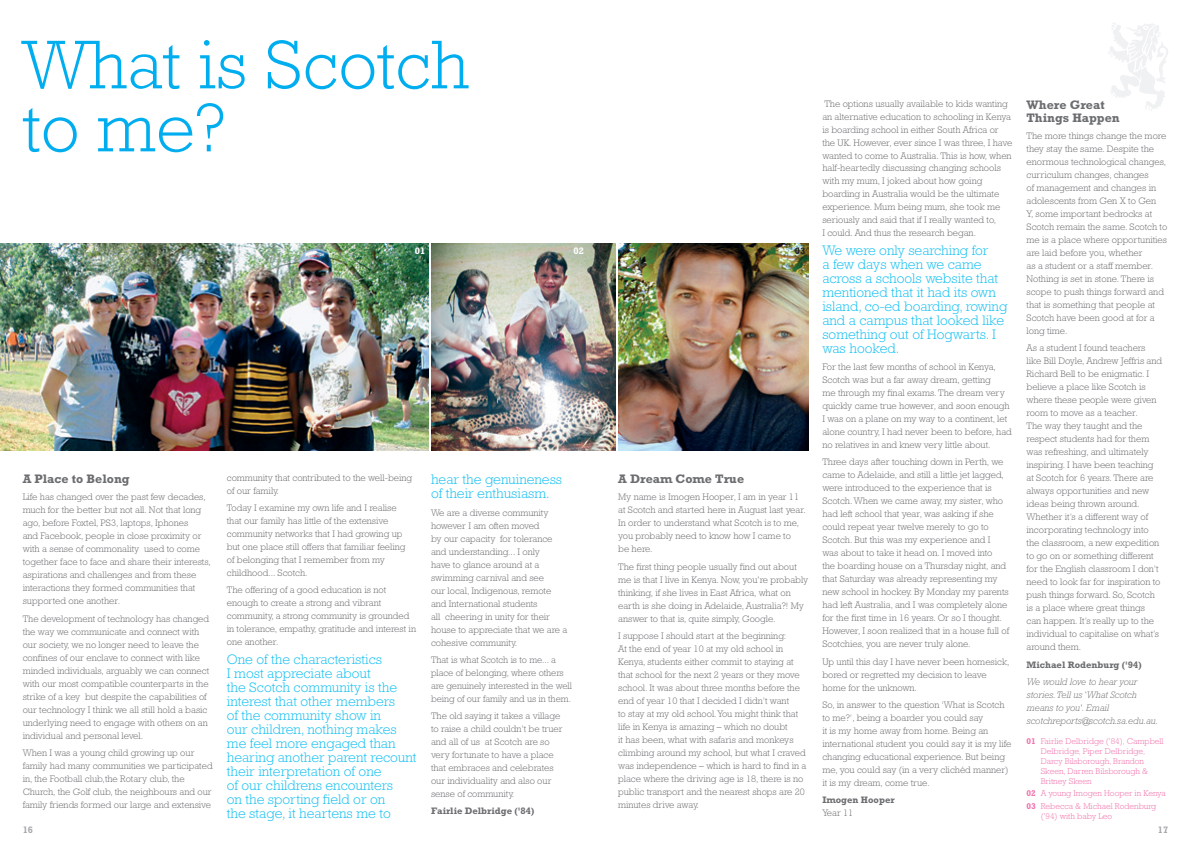
<style>
.page{position:relative;width:1191px;height:842px;background:#fff}
.page>*{position:absolute;margin:0;border:0;box-sizing:border-box;transform-origin:0 0}
.t1{font:300 70px/63px "Rockwell";color:#00aeef}
.t2{font:300 14px/14px "Rockwell";color:#15c0f2}
.t3{font:700 12.5px/13px "Rockwell";color:#6c6d70}
.t4{font:300 9.5px/13px "Rockwell";color:#6c6d70}
.t5{font:italic 300 9.5px/13px "Rockwell";color:#6c6d70}
.t6{font:700 9.5px "Rockwell";color:#6c6d70}
.t7{font:700 9.5px "Rockwell";color:#a8a9ad}
.t8{font:700 9.5px "Rockwell";color:#fff}
.t9{font:700 9.5px "Rockwell";color:#231f20}
.t10{font:300 8.5px/10px "Rockwell";color:#f171ab}
.s1{font-weight:700}
</style>
<div class="page">
<svg style="left:1108px;top:23px;width:60px;height:88px"></svg>
<img style="left:0;top:244px;width:428px;height:207px">
<img style="left:431px;top:244px;width:184px;height:207px">
<img style="left:618px;top:244px;width:190px;height:207px">
<h1 class="t1" style="left:23px;top:33px;width:448px">What is Scotch to me?</h1>
<p class="t8" style="left:415px;top:245px;width:12px">01</p>
<p class="t8" style="left:573px;top:245px;width:12px">02</p>
<p class="t9" style="left:795px;top:245px;width:12px">03</p>
<h3 class="t3" style="left:23px;top:472px;width:108px">A Place to Belong</h3>
<p class="t4" style="left:23px;top:491px;width:190px">Life has changed over the past few decades, much for the better but not all. Not that long ago, before Foxtel, PS3, laptops, Iphones<br>and Facebook, people in close proximity or with a sense of commonality used to come together face to face and share their interests, aspirations and challenges and from these interactions they formed communities that supported one another.</p>
<p class="t4" style="left:23px;top:612px;width:188px">The development of technology has changed the way we communicate and connect with our society, we no longer need to leave the confines of our enclave to connect with like minded individuals, arguably we can connect with our most compatible counterparts in the strike of a key but despite the capabilities of our technology I think we all still hold a basic underlying need to engage with others on an individual and personal level.</p>
<p class="t4" style="left:23px;top:746px;width:191px">When I was a young child growing up our family had many communities we participated in, the Football club,the Rotary club, the Church, the Golf club, the neighbours and our family friends formed our large and extensive</p>
<p class="t4" style="left:227px;top:471px;width:187px">community that contributed to the well-being of our family.</p>
<p class="t4" style="left:227px;top:501px;width:180px">Today I examine my own life and I realise that our family has little of the extensive community networks that I had growing up but one place still offers that familiar feeling of belonging that I remember from my childhood... Scotch.</p>
<p class="t4" style="left:227px;top:583px;width:191px">The offering of a good education is not enough to create a strong and vibrant community, a strong community is grounded in tolerance, empathy, gratitude and interest in one another.</p>
<p class="t2" style="left:227px;top:652px;width:191px">One of the characteristics<br>I most appreciate about<br>the Scotch community is the interest that other members<br>of the community show in<br>our children, nothing makes me feel more engaged than hearing another parent recount their interpretation of one<br>of our childrens encounters<br>on the sporting field or on<br>the stage, it heartens me to</p>
<h2 class="t2" style="left:431px;top:472px;width:133px">hear the genuineness of their enthusiasm.</h2>
<p class="t4" style="left:431px;top:506px;width:138px">We are a diverse community however I am often moved<br>by our capacity for tolerance and understanding... I only<br>have to glance around at a swimming carnival and see<br>our local, Indigenous, remote and International students<br>all cheering in unity for their house to appreciate that we are a cohesive community.</p>
<p class="t4" style="left:431px;top:653px;width:142px">That is what Scotch is to me... a place of belonging, where others are genuinely interested in the well being of our family and us in them.</p>
<p class="t4" style="left:431px;top:709px;width:133px">The old saying it takes a village to raise a child couldn’t be truer and all of us at Scotch are so very fortunate to have a place that embraces and celebrates our individuality and also our sense of community.</p>
<p class="t6" style="left:431px;top:805px;width:105px">Fairlie Delbridge ('84)</p>
<h3 class="t3" style="left:618px;top:472px;width:128px">A Dream Come True</h3>
<p class="t4" style="left:618px;top:491px;width:189px">My name is Imogen Hooper, I am in year 11 at Scotch and started here in August last year.<br>In order to understand what Scotch is to me, you probably need to know how I came to<br>be here.</p>
<p class="t4" style="left:618px;top:560px;width:191px">The first thing people usually find out about me is that I live in Kenya. Now, you're probably thinking, if she lives in East Africa, what on earth is she doing in Adelaide, Australia?! My answer to that is, quite simply, Google.</p>
<p class="t4" style="left:618px;top:629px;width:190px">I suppose I should start at the beginning:<br>At the end of year 10 at my old school in Kenya, students either commit to staying at that school for the next 2 years or they move school. It was about three months before the end of year 10 that I decided I didn’t want<br>to stay at my old school. You might think that life in Kenya is amazing – which no doubt<br>it has been, what with safaris and monkeys climbing around my school, but what I craved was independence – which is hard to find in a place where the driving age is 18, there is no public transport and the nearest shops are 20 minutes drive away.</p>
<p class="t4" style="left:822px;top:97px;width:191px">The options usually available to kids wanting an alternative education to schooling in Kenya is boarding school in either South Africa or the UK. However, ever since I was three, I have wanted to come to Australia. This is how, when half-heartedly discussing changing schools with my mum, I joked about how going boarding in Australia would be the ultimate experience. Mum being mum, she took me seriously and said that if I really wanted to,<br>I could. And thus the research began.</p>
<h2 class="t2" style="left:822px;top:243px;width:186px">We were only searching for<br>a few days when we came across a schools website that mentioned that it had its own island, co-ed boarding, rowing and a campus that looked like something out of Hogwarts. I was hooked.</h2>
<p class="t4" style="left:822px;top:360px;width:191px">For the last few months of school in Kenya, Scotch was but a far away dream, getting<br>me through my final exams. The dream very quickly came true however, and soon enough I was on a plane on my way to a continent, let alone country, I had never been to before, had no relatives in and knew very little about.</p>
<p class="t4" style="left:822px;top:456px;width:188px">Three days after touching down in Perth, we came to Adelaide, and still a little jet lagged, were introduced to the experience that is Scotch. When we came away, my sister, who had left school that year, was asking if she could repeat year twelve merely to go to Scotch. But this was my experience and I<br>was about to take it head on. I moved into<br>the boarding house on a Thursday night, and that Saturday was already representing my new school in hockey. By Monday my parents had left Australia, and I was completely alone for the first time in 16 years. Or so I thought.<br>However, I soon realized that in a house full of Scotchies, you are never truly alone.</p>
<p class="t4" style="left:822px;top:655px;width:188px">Up until this day I have never been homesick, bored or regretted my decision to leave home for the unknown.</p>
<p class="t4" style="left:822px;top:698px;width:191px">So, in answer to the question ‘What is Scotch to me?’, being a boarder you could say<br>it is my home away from home. Being an international student you could say it is my life changing educational experience. But being me, you could say (in a very clichéd manner) it is my dream, come true.</p>
<p class="t6" style="left:822px;top:794px;width:74px">Imogen Hooper</p>
<p class="t4" style="left:822px;top:806px;width:32px">Year 11</p>
<h3 class="t3" style="left:1026px;top:98px;width:95px">Where Great<br>Things Happen</h3>
<p class="t4" style="left:1026px;top:129px;width:142px">The more things change the more they stay the same. Despite the enormous technological changes, curriculum changes, changes<br>of management and changes in adolescents from Gen X to Gen<br>Y, some important bedrocks at<br>Scotch remain the same. Scotch to me is a place where opportunities are laid before you, whether<br>as a student or a staff member.<br>Nothing is set in stone. There is scope to push things forward and that is something that people at<br>Scotch have been good at for a long time.</p>
<p class="t4" style="left:1026px;top:342px;width:137px">As a student I found teachers like Bill Doyle, Andrew Jeffris and<br>Richard Bell to be enigmatic. I believe a place like Scotch is where these people were given room to move as a teacher.<br>The way they taught and the respect students had for them was refreshing, and ultimately inspiring. I have been teaching at Scotch for 6 years. There are always opportunities and new ideas being thrown around.<br>Whether it’s a different way of incorporating technology into the classroom, a new expedition to go on or something different for the English classroom I don’t need to look far for inspiration to push things forward. So, Scotch is a place where great things<br>can happen. It’s really up to the individual to capitalise on what’s around them.</p>
<p class="t6" style="left:1026px;top:659px;width:117px">Michael Rodenburg ('94)</p>
<p class="t5" style="left:1026px;top:675px;width:133px">We would love to hear your stories. Tell us 'What Scotch means to you'. Email scotchreports@scotch.sa.edu.au.</p>
<p class="t10" style="left:1040px;top:736px;width:124px;text-indent:-14px"><span class="s1">01</span> Fairlie Delbridge ('84), Campbell<br>Delbridge, Piper Delbridge,<br>Darcy Bilsborough, Brandon<br>Skeen, Darren Bilsborough &amp;<br>Britney Skeen</p>
<p class="t10" style="left:1026px;top:787px;width:141px;line-height:12.8px"><span class="s1">02</span> A young Imogen Hooper in Kenya<br><span class="s1">03</span> Rebecca &amp; Michael Rodenburg</p>
<p class="t10" style="left:1040px;top:811px;width:73px">('94) with baby Leo</p>
<p class="t7" style="left:23px;top:825px;width:12px">16</p>
<p class="t7" style="left:1157px;top:825px;width:12px">17</p>
</div>
